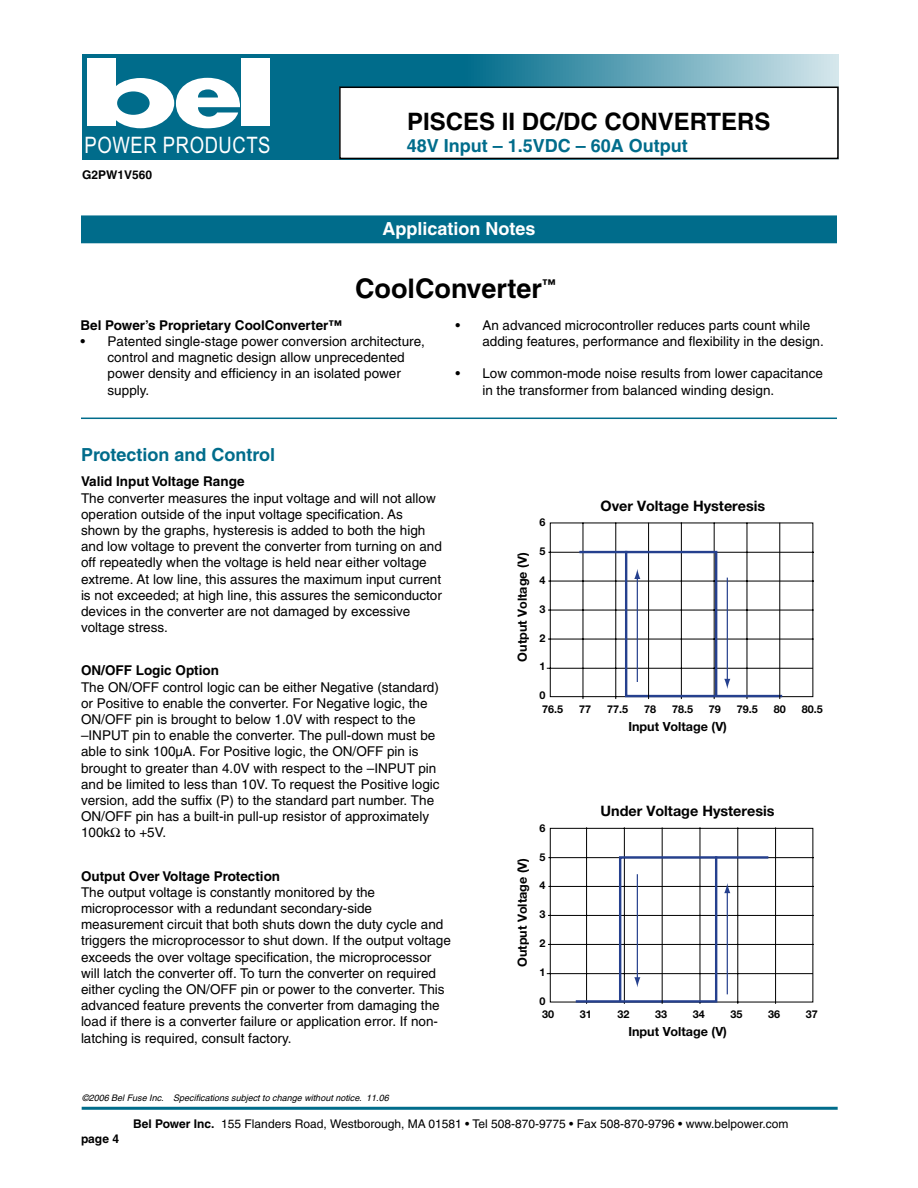
<style>
.page{position:relative;width:918px;height:1188px;background:#fff}
.page>*{position:absolute;margin:0;border:0;box-sizing:border-box;transform-origin:0 0}
.t1{font:700 27px "Helvetica";color:#000}
.t2{font:700 24px "Helvetica";color:#000}
.t3{font:22.65px "Arial Narrow";letter-spacing:.025em;color:#fff}
.t4{font:700 18px "Helvetica";color:#006c8b}
.t5{font:700 18px "Helvetica";color:#fff}
.t6{font:700 14.4px "Helvetica Neue";color:#000}
.t7{font:13.5px/16.2px "Helvetica";color:#000}
.t8{font:700 13.5px "Helvetica";color:#000}
.t9{font:700 12.6px "Helvetica Neue";color:#000}
.t10{font:12px "Helvetica";color:#000}
.t11{font:700 12px "Helvetica";color:#000}
.t12{font:700 10.8px/13.5px "Helvetica Neue";color:#000}
.t13{font:italic 9px "Helvetica";color:#000}
.s1{font-weight:700}
</style>
<div class="page">
<hr style="left:82px;top:1107px;width:756px;height:3px;background:#006c8b">
<svg style="left:82px;top:54px;width:756px;height:106px;background:#26819b"></svg>
<div style="left:241px;top:58px;width:29px;height:68px;background:#fff"></div>
<div style="left:87px;top:58px;width:28px;height:68px;background:#fff"></div>
<div style="left:107px;top:78px;width:67px;height:50px;background:#fff;border-radius:50%"></div>
<div style="left:117px;top:91px;width:33px;height:24px;background:#006c8b;border-radius:50%"></div>
<svg style="left:176px;top:78px;width:64px;height:50px"></svg>
<div style="left:340px;top:87px;width:498px;height:71px;background:#fff"></div>
<div style="left:339px;top:87px;width:499px;height:72px;border:2px solid #000"></div>
<div style="left:82px;top:216px;width:754px;height:27px;background:#006c8b"></div>
<div style="left:81px;top:215px;width:756px;height:28px;border:2px solid #006c8b"></div>
<hr style="left:81px;top:418px;width:756px;height:1px;background:#006c8b">
<svg style="left:546px;top:827px;width:268px;height:177px"></svg>
<hr style="left:775px;top:827px;width:1px;height:177px;background:#000">
<hr style="left:662px;top:827px;width:1px;height:177px;background:#000">
<svg style="left:573px;top:854px;width:198px;height:150px"></svg>
<svg style="left:546px;top:522px;width:268px;height:178px"></svg>
<hr style="left:779px;top:523px;width:1px;height:176px;background:#000">
<hr style="left:648px;top:523px;width:1px;height:176px;background:#000">
<svg style="left:577px;top:548px;width:208px;height:151px"></svg>
<h3 class="t3" style="left:85px;top:132px;width:187px">POWER PRODUCTS</h3>
<p class="t11" style="left:82px;top:168px;width:72px">G2PW1V560</p>
<h2 class="t2" style="left:407px;top:107px;width:365px">PISCES II DC/DC CONVERTERS</h2>
<h3 class="t4" style="left:407px;top:134px;width:283px">48V Input – 1.5VDC – 60A Output</h3>
<h3 class="t5" style="left:382px;top:217px;width:155px">Application Notes</h3>
<h1 class="t1" style="left:355px;top:273px;width:202px">CoolConverter<sup>™</sup></h1>
<p class="t8" style="left:81px;top:317px;width:263px">Bel Power’s Proprietary CoolConverter™</p>
<p class="t7" style="left:108px;top:333px;width:319px;text-indent:-27px">• Patented single-stage power conversion architecture, control and magnetic design allow unprecedented power density and efficiency in an isolated power supply.</p>
<p class="t7" style="left:482px;top:317px;width:343px;text-indent:-27px">• An advanced microcontroller reduces parts count while adding features, performance and flexibility in the design.</p>
<p class="t7" style="left:482px;top:366px;width:342px;text-indent:-27px">• Low common-mode noise results from lower capacitance in the transformer from balanced winding design.</p>
<h3 class="t4" style="left:81px;top:444px;width:196px">Protection and Control</h3>
<p class="t8" style="left:81px;top:473px;width:165px">Valid Input Voltage Range</p>
<p class="t7" style="left:81px;top:490px;width:362px">The converter measures the input voltage and will not allow operation outside of the input voltage specification. As shown by the graphs, hysteresis is added to both the high and low voltage to prevent the converter from turning on and off repeatedly when the voltage is held near either voltage extreme. At low line, this assures the maximum input current is not exceeded; at high line, this assures the semiconductor devices in the converter are not damaged by excessive voltage stress.</p>
<p class="t8" style="left:81px;top:662px;width:140px">ON/OFF Logic Option</p>
<p class="t7" style="left:81px;top:679px;width:360px">The ON/OFF control logic can be either Negative (standard) or Positive to enable the converter. For Negative logic, the ON/OFF pin is brought to below 1.0V with respect to the –INPUT pin to enable the converter. The pull-down must be able to sink 100µA. For Positive logic, the ON/OFF pin is brought to greater than 4.0V with respect to the –INPUT pin and be limited to less than 10V. To request the Positive logic version, add the suffix (P) to the standard part number. The ON/OFF pin has a built-in pull-up resistor of approximately 100k to +5V.</p>
<p class="t8" style="left:81px;top:868px;width:201px">Output Over Voltage Protection</p>
<p class="t7" style="left:81px;top:884px;width:371px">The output voltage is constantly monitored by the microprocessor with a redundant secondary-side measurement circuit that both shuts down the duty cycle and triggers the microprocessor to shut down. If the output voltage exceeds the over voltage specification, the microprocessor will latch the converter off. To turn the converter on required either cycling the ON/OFF pin or power to the converter. This advanced feature prevents the converter from damaging the load if there is a converter failure or application error. If non&shy;latching is required, consult factory.</p>
<p class="t13" style="left:82px;top:1092px;width:308px">©2006 Bel Fuse Inc. Specifications subject to change without notice. 11.06</p>
<p class="t9" style="left:514px;top:662px;width:111px;rotate:-90deg">Output Voltage (V)</p>
<p class="t12" style="left:539px;top:516px;width:8px">6</p>
<p class="t12" style="left:539px;top:544px;width:8px">5</p>
<p class="t12" style="left:539px;top:573px;width:8px">4</p>
<p class="t12" style="left:539px;top:602px;width:8px">3</p>
<p class="t12" style="left:539px;top:631px;width:8px">2</p>
<p class="t12" style="left:539px;top:660px;width:8px">1</p>
<p class="t12" style="left:539px;top:688px;width:25px">0<br>76.5</p>
<p class="t6" style="left:601px;top:497px;width:166px">Over Voltage Hysteresis</p>
<p class="t12" style="left:579px;top:702px;width:14px">77</p>
<p class="t12" style="left:607px;top:702px;width:23px">77.5</p>
<p class="t12" style="left:644px;top:702px;width:14px">78</p>
<p class="t12" style="left:709px;top:702px;width:14px">79</p>
<p class="t12" style="left:737px;top:702px;width:23px">79.5</p>
<p class="t12" style="left:774px;top:702px;width:14px">80</p>
<p class="t12" style="left:672px;top:702px;width:23px">78.5</p>
<p class="t12" style="left:802px;top:702px;width:23px">80.5</p>
<p class="t9" style="left:628px;top:718px;width:100px">Input Voltage (V)</p>
<p class="t9" style="left:514px;top:967px;width:111px;rotate:-90deg">Output Voltage (V)</p>
<p class="t12" style="left:539px;top:821px;width:8px">6</p>
<p class="t12" style="left:539px;top:850px;width:8px">5</p>
<p class="t12" style="left:539px;top:879px;width:8px">4</p>
<p class="t12" style="left:539px;top:907px;width:8px">3</p>
<p class="t12" style="left:539px;top:936px;width:8px">2</p>
<p class="t12" style="left:539px;top:965px;width:8px">1</p>
<p class="t12" style="left:539px;top:994px;width:16px">0<br>30</p>
<p class="t6" style="left:601px;top:802px;width:176px">Under Voltage Hysteresis</p>
<p class="t12" style="left:580px;top:1007px;width:14px">31</p>
<p class="t12" style="left:618px;top:1007px;width:14px">32</p>
<p class="t12" style="left:655px;top:1007px;width:14px">33</p>
<p class="t12" style="left:731px;top:1007px;width:14px">35</p>
<p class="t12" style="left:768px;top:1007px;width:14px">36</p>
<p class="t12" style="left:693px;top:1007px;width:14px">34</p>
<p class="t12" style="left:806px;top:1008px;width:14px">37</p>
<p class="t9" style="left:628px;top:1024px;width:100px">Input Voltage (V)</p>
<p class="t11" style="left:81px;top:1132px;width:40px">page 4</p>
<p class="t10" style="left:133px;top:1117px;width:657px"><span class="s1">Bel Power Inc.</span> 155 Flanders Road, Westborough, MA 01581 • Tel 508-870-9775 • Fax 508-870-9796 • www.belpower.com</p>
</div>
